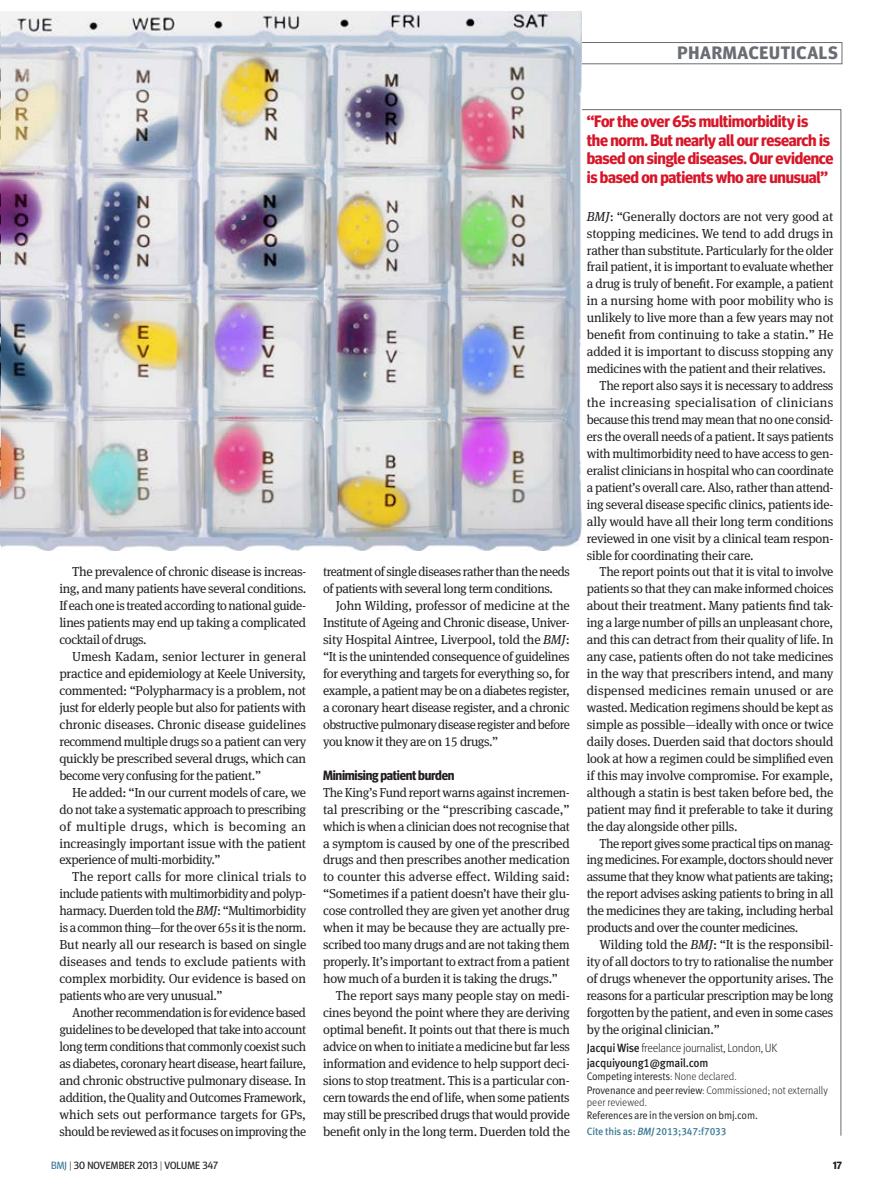
<style>
.page{position:relative;width:893px;height:1191px;background:#fff}
.page>*{position:absolute;margin:0;border:0;box-sizing:border-box;transform-origin:0 0}
.t1{font:700 18px "Meta Headline OT";letter-spacing:.04em;color:#6a6d73}
.quote{font:700 16.5px/18.8px "Meta Headline OT";letter-spacing:-.015em;color:#d71729}
.subhead1_crosshead{font:700 13.5px "Meta Headline OT";letter-spacing:-.02em;color:#231f20}
.body_indent{font:13.05px/17px "Meta Serif Pro";letter-spacing:-.03em;color:#231f20;text-align:justify}
.body{font:13.05px/17px "Meta Serif Pro";letter-spacing:-.02em;color:#231f20;text-align:justify}
.body_indent-2{font:13.05px/17px "Meta Serif Pro";letter-spacing:-.03em;color:#231f20;text-align:justify;scale:.96 1}
.features_author_deta{font:500 12px/15px "Meta Pro";letter-spacing:-.02em;color:#231f20;scale:.93 1}
.acknol_sup_cor_to__r{font:10.8px "Meta Pro Normal";letter-spacing:-.02em;color:#231f20;scale:.93 1}
.acknol_sup_cor_to__r-2{font:300 10.8px/12px "Meta Pro";color:#231f20;scale:.95 1}
.t2{font:10.5px "Meta Headline OT";letter-spacing:.01em;color:#231f20}
.citation{font:500 10.5px "Meta Pro";letter-spacing:-.01em;color:#3c7b93;scale:.95 1}
.t3{font:700 10.5px "Meta Headline OT";color:#231f20}
.s1{font-style:italic}
.s2{font-weight:300}
.s3{font-family:"Meta Pro";font-weight:300}
.s4{font-family:"Meta Pro Normal";font-weight:400}
.s5{color:#3c7b93}
</style>
<div class="page">
<div style="left:51px;top:42px;width:791px;height:22px;border:1px solid #6a6d73"></div>
<img style="left:0;top:11px;width:581px;height:540px">
<h1 class="t1" style="left:678px;top:42px;width:161px">PHARMACEUTICALS</h1>
<p class="body_indent" style="left:60px;top:563px;width:248px;text-indent:13px">The prevalence of chronic disease is increas&shy;ing, and many patients have several conditions.<br>If each one is treated according to national guide&shy;lines patients may end up taking a complicated cocktail of drugs.</p>
<p class="body_indent" style="left:60px;top:647px;width:248px;text-indent:13px">Umesh Kadam, senior lecturer in general practice and epidemiology at Keele University, commented: “Polypharmacy is a problem, not just for elderly people but also for patients with chronic diseases. Chronic disease guidelines recommend multiple drugs so a patient can very quickly be prescribed several drugs, which can become very confusing for the patient.”</p>
<p class="body_indent" style="left:60px;top:783px;width:248px;text-indent:13px">He added: “In our current models of care, we do not take a systematic approach to prescribing of multiple drugs, which is becoming an increasingly important issue with the patient experience of multi-morbidity.”</p>
<p class="body_indent" style="left:60px;top:867px;width:248px;text-indent:13px">The report calls for more clinical trials to include patients with multimorbidity and polyp&shy;harmacy. Duerden told the <span class="s1">BMJ</span>: “Multimorbidity is a common thing—for the over 65s it is the norm.<br>But nearly all our research is based on single diseases and tends to exclude patients with complex morbidity. Our evidence is based on patients who are very unusual.”</p>
<p class="body_indent-2" style="left:60px;top:1003px;width:259px;text-indent:13px">Another recommendation is for evidence based guidelines to be developed that take into account long term conditions that commonly coexist such as diabetes, coronary heart disease, heart failure, and chronic obstructive pulmonary disease. In addition, the Quality and Outcomes Framework, which sets out performance targets for GPs, should be reviewed as it focuses on improving the</p>
<p class="body_indent" style="left:323px;top:563px;width:248px">treatment of single diseases rather than the needs of patients with several long term conditions.</p>
<p class="body_indent" style="left:323px;top:596px;width:248px;text-indent:13px">John Wilding, professor of medicine at the Institute of Ageing and Chronic disease, Univer&shy;sity Hospital Aintree, Liverpool, told the <span class="s1">BMJ</span>: “It is the unintended consequence of guidelines for everything and targets for everything so, for example, a patient may be on a diabetes register, a coronary heart disease register, and a chronic obstructive pulmonary disease register and before you know it they are on 15 drugs.”</p>
<p class="subhead1_crosshead" style="left:323px;top:767px;width:133px">Minimising patient burden</p>
<p class="body" style="left:323px;top:783px;width:248px">The King’s Fund report warns against incremen&shy;tal prescribing or the “prescribing cascade,” which is when a clinician does not recognise that a symptom is caused by one of the prescribed drugs and then prescribes another medication to counter this adverse effect. Wilding said: “Sometimes if a patient doesn’t have their glu&shy;cose controlled they are given yet another drug when it may be because they are actually pre&shy;scribed too many drugs and are not taking them properly. It’s important to extract from a patient how much of a burden it is taking the drugs.”</p>
<p class="body_indent" style="left:323px;top:986px;width:248px;text-indent:13px">The report says many people stay on medi&shy;cines beyond the point where they are deriving optimal benefit. It points out that there is much advice on when to initiate a medicine but far less information and evidence to help support deci&shy;sions to stop treatment. This is a particular con&shy;cern towards the end of life, when some patients may still be prescribed drugs that would provide benefit only in the long term. Duerden told the</p>
<p class="quote" style="left:587px;top:111px;width:248px">“For the over 65s multimorbidity is the norm. But nearly all our research is based on single diseases. Our evidence is based on patients who are unusual”</p>
<p class="body_indent" style="left:587px;top:207px;width:248px"><span class="s1">BMJ</span>: “Generally doctors are not very good at stopping medicines. We tend to add drugs in rather than substitute. Particularly for the older frail patient, it is important to evaluate whether a drug is truly of benefit. For example, a patient in a nursing home with poor mobility who is unlikely to live more than a few years may not benefit from continuing to take a statin.” He added it is important to discuss stopping any medicines with the patient and their relatives.</p>
<p class="body_indent" style="left:587px;top:376px;width:248px;text-indent:13px">The report also says it is necessary to address the increasing specialisation of clinicians because this trend may mean that no one consid&shy;ers the overall needs of a patient. It says patients with multimorbidity need to have access to gen&shy;eralist clinicians in hospital who can coordinate a patient’s overall care. Also, rather than attend&shy;ing several disease specific clinics, patients ide&shy;ally would have all their long term conditions reviewed in one visit by a clinical team respon&shy;sible for coordinating their care.</p>
<p class="body_indent" style="left:587px;top:563px;width:248px;text-indent:13px">The report points out that it is vital to involve patients so that they can make informed choices about their treatment. Many patients find tak&shy;ing a large number of pills an unpleasant chore, and this can detract from their quality of life. In any case, patients often do not take medicines in the way that prescribers intend, and many dispensed medicines remain unused or are wasted. Medication regimens should be kept as simple as possible—ideally with once or twice daily doses. Duerden said that doctors should look at how a regimen could be simplified even if this may involve compromise. For example, although a statin is best taken before bed, the patient may find it preferable to take it during the day alongside other pills.</p>
<p class="body_indent" style="left:587px;top:834px;width:248px;text-indent:13px">The report gives some practical tips on manag&shy;ing medicines. For example, doctors should never assume that they know what patients are taking; the report advises asking patients to bring in all the medicines they are taking, including herbal products and over the counter medicines.</p>
<p class="body_indent" style="left:587px;top:935px;width:248px;text-indent:13px">Wilding told the <span class="s1">BMJ</span>: “It is the responsibil&shy;ity of all doctors to try to rationalise the number of drugs whenever the opportunity arises. The reasons for a particular prescription may be long forgotten by the patient, and even in some cases by the original clinician.”</p>
<p class="features_author_deta" style="left:587px;top:1039px;width:206px">Jacqui Wise <span class="s2">freelance journalist, London, UK </span>jacquiyoung1@gmail.com</p>
<p class="acknol_sup_cor_to__r" style="left:587px;top:1068px;width:163px">Competing interests<span class="s3">: None declared.</span></p>
<p class="acknol_sup_cor_to__r-2" style="left:587px;top:1083px;width:255px"><span class="s4">Provenance and peer review</span>: Commissioned; not externally peer reviewed.</p>
<p class="acknol_sup_cor_to__r" style="left:587px;top:1107px;width:185px">References are in the version on bmj.com.</p>
<p class="citation" style="left:587px;top:1123px;width:149px">Cite this as: <span class="s1">BMJ</span> 2013;347:f7033</p>
<p class="t2" style="left:51px;top:1159px;width:169px"><span class="s5">BMJ</span> <span class="s2">|</span> 30 NOVEMBER 2013 <span class="s2">|</span> VOLUME 347</p>
<p class="t3" style="left:833px;top:1159px;width:11px">17</p>
</div>
